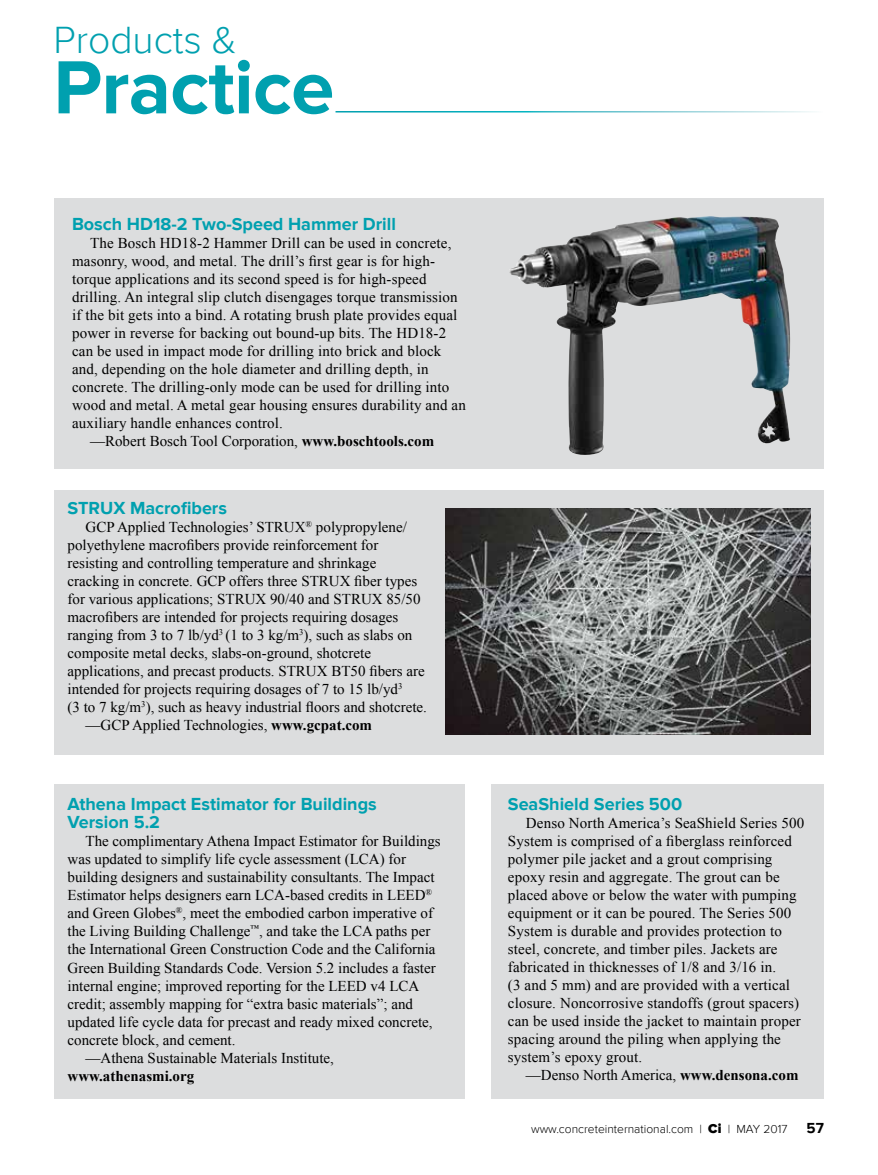
<style>
.page{position:relative;width:878px;height:1175px;background:#fff}
.page>*{position:absolute;margin:0;border:0;box-sizing:border-box;transform-origin:0 0}
.t1{font:700 78px "Proxima Nova";letter-spacing:-.01em;color:#00a0af}
.t2{font:300 39px "Proxima Nova";color:#00a0af}
.t3{font:700 18px/18px "Proxima Nova";color:#00a0af}
.t4{font:15px/18px "Times New Roman";color:#000}
.t5{font:700 15px "Times New Roman";color:#000}
.t6{font:700 15px "Proxima Nova";color:#000}
.t7{font:300 12px "Proxima Nova";color:#000}
.s1{font-weight:700}
.s2{font-weight:900;font-size:13.5px}
</style>
<div class="page">
<div style="left:491px;top:784px;width:333px;height:314px;background:#dcddde"></div>
<div style="left:54px;top:198px;width:770px;height:270px;background:#dcddde"></div>
<div style="left:55px;top:490px;width:769px;height:264px;background:#dcddde"></div>
<div style="left:55px;top:784px;width:409px;height:314px;background:#dcddde"></div>
<img style="left:446px;top:508px;width:364px;height:226px">
<img style="left:509px;top:216px;width:281px;height:239px">
<h2 class="t2" style="left:53px;top:18px;width:185px">Products &amp;</h2>
<h1 class="t1" style="left:53px;top:42px;width:282px">Practice</h1>
<p class="t3" style="left:72px;top:216px;width:325px">Bosch HD18-2 Two-Speed Hammer Drill</p>
<p class="t4" style="left:90px;top:234px;width:363px">The Bosch HD18-2 Hammer Drill can be used in concrete,</p>
<p class="t4" style="left:72px;top:252px;width:364px">masonry, wood, and metal. The drill’s first gear is for high-</p>
<p class="t4" style="left:72px;top:270px;width:356px">torque applications and its second speed is for high-speed</p>
<p class="t4" style="left:72px;top:288px;width:387px">drilling. An integral slip clutch disengages torque transmission</p>
<p class="t4" style="left:72px;top:306px;width:387px">if the bit gets into a bind. A rotating brush plate provides equal</p>
<p class="t4" style="left:72px;top:324px;width:376px">power in reverse for backing out bound-up bits. The HD18-2</p>
<p class="t4" style="left:72px;top:342px;width:371px">can be used in impact mode for drilling into brick and block</p>
<p class="t4" style="left:72px;top:360px;width:358px">and, depending on the hole diameter and drilling depth, in</p>
<p class="t4" style="left:72px;top:378px;width:379px">concrete. The drilling-only mode can be used for drilling into</p>
<p class="t4" style="left:72px;top:396px;width:395px">wood and metal. A metal gear housing ensures durability and an</p>
<p class="t4" style="left:72px;top:414px;width:212px">auxiliary handle enhances control.</p>
<p class="t4" style="left:90px;top:432px;width:346px">—Robert Bosch Tool Corporation, <span class="s1">www.boschtools.com</span></p>
<p class="t3" style="left:68px;top:499px;width:161px">STRUX Macrofibers</p>
<p class="t4" style="left:86px;top:517px;width:323px">GCP Applied Technologies’ STRUX<sup>®</sup> polypropylene/</p>
<p class="t4" style="left:68px;top:535px;width:312px">polyethylene macrofibers provide reinforcement for</p>
<p class="t4" style="left:68px;top:553px;width:310px">resisting and controlling temperature and shrinkage</p>
<p class="t4" style="left:68px;top:571px;width:351px">cracking in concrete. GCP offers three STRUX fiber types</p>
<p class="t4" style="left:68px;top:589px;width:354px">for various applications; STRUX 90/40 and STRUX 85/50</p>
<p class="t4" style="left:68px;top:607px;width:332px">macrofibers are intended for projects requiring dosages</p>
<p class="t4" style="left:68px;top:625px;width:346px">ranging from 3 to 7 lb/yd<sup>3</sup> (1 to 3 kg/m<sup>3</sup>), such as slabs on</p>
<p class="t4" style="left:68px;top:643px;width:305px">composite metal decks, slabs-on-ground, shotcrete</p>
<p class="t4" style="left:68px;top:661px;width:359px">applications, and precast products. STRUX BT50 fibers are</p>
<p class="t4" style="left:68px;top:679px;width:336px">intended for projects requiring dosages of 7 to 15 lb/yd<sup>3</sup></p>
<p class="t4" style="left:68px;top:697px;width:361px">(3 to 7 kg/m<sup>3</sup>), such as heavy industrial floors and shotcrete.</p>
<p class="t4" style="left:86px;top:715px;width:288px">—GCP Applied Technologies, <span class="s1">www.gcpat.com</span></p>
<p class="t3" style="left:68px;top:796px;width:311px">Athena Impact Estimator for Buildings<br>Version 5.2</p>
<p class="t4" style="left:86px;top:832px;width:356px">The complimentary Athena Impact Estimator for Buildings</p>
<p class="t4" style="left:68px;top:850px;width:340px">was updated to simplify life cycle assessment (LCA) for</p>
<p class="t4" style="left:68px;top:868px;width:368px">building designers and sustainability consultants. The Impact</p>
<p class="t4" style="left:68px;top:886px;width:366px">Estimator helps designers earn LCA-based credits in LEED<sup>®</sup></p>
<p class="t4" style="left:68px;top:904px;width:367px">and Green Globes<sup>®</sup>, meet the embodied carbon imperative of</p>
<p class="t4" style="left:67px;top:922px;width:364px">the Living Building Challenge<sup>™</sup>, and take the LCA paths per</p>
<p class="t4" style="left:68px;top:940px;width:369px">the International Green Construction Code and the California</p>
<p class="t4" style="left:68px;top:958px;width:369px">Green Building Standards Code. Version 5.2 includes a faster</p>
<p class="t4" style="left:68px;top:976px;width:353px">internal engine; improved reporting for the LEED v4 LCA</p>
<p class="t4" style="left:68px;top:994px;width:347px">credit; assembly mapping for “extra basic materials”; and</p>
<p class="t4" style="left:68px;top:1012px;width:366px">updated life cycle data for precast and ready mixed concrete,</p>
<p class="t4" style="left:68px;top:1030px;width:169px">concrete block, and cement.</p>
<p class="t4" style="left:86px;top:1048px;width:250px">—Athena Sustainable Materials Institute,</p>
<p class="t5" style="left:68px;top:1065px;width:128px">www.athenasmi.org</p>
<p class="t3" style="left:508px;top:795px;width:176px">SeaShield Series 500</p>
<p class="t4" style="left:508px;top:813px;width:298px;text-indent:18px">Denso North America’s SeaShield Series 500<br>System is comprised of a fiberglass reinforced polymer pile jacket and a grout comprising epoxy resin and aggregate. The grout can be placed above or below the water with pumping equipment or it can be poured. The Series 500<br>System is durable and provides protection to steel, concrete, and timber piles. Jackets are fabricated in thicknesses of 1/8 and 3/16 in.<br>(3 and 5 mm) and are provided with a vertical closure. Noncorrosive standoffs (grout spacers) can be used inside the jacket to maintain proper spacing around the piling when applying the system’s epoxy grout.</p>
<p class="t4" style="left:526px;top:1065px;width:274px">—Denso North America, <span class="s1">www.densona.com</span></p>
<p class="t7" style="left:531px;top:1121px;width:258px">www.concreteinternational.com | <span class="s2">Ci</span> | MAY 2017</p>
<p class="t6" style="left:806px;top:1119px;width:19px">57</p>
</div>
